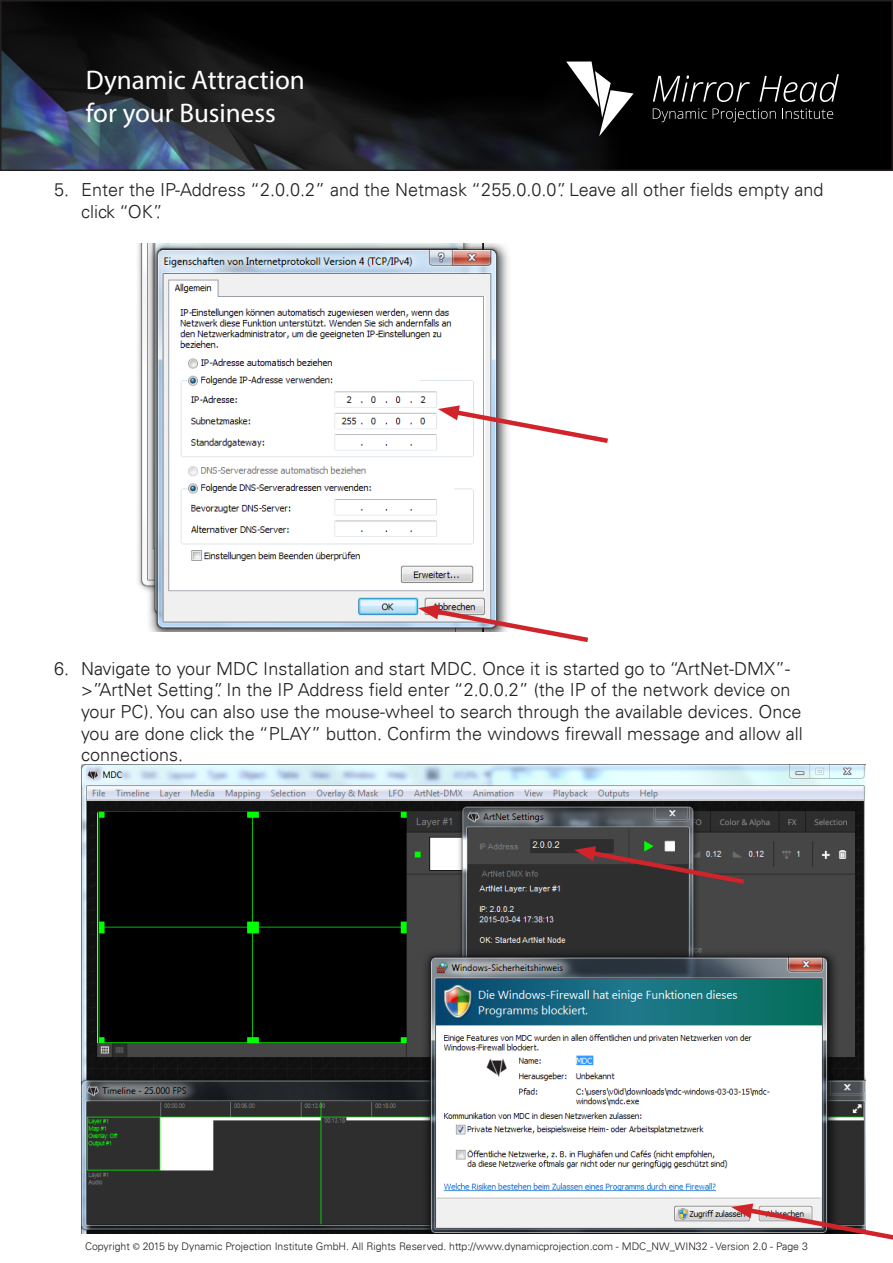
<style>
.page{position:relative;width:893px;height:1263px;background:#fff}
.page>*{position:absolute;margin:0;border:0;box-sizing:border-box;transform-origin:0 0}
.t1{font:27px/32.4px "Myriad Pro";color:#fff}
.t2{font:300 18px/21.6px "Univers 45";color:#231f20}
.t3{font:300 10.5px "Univers 45";color:#231f20}
.s1{font-family:"Myriad Pro";font-weight:400}
</style>
<div class="page">
<img style="left:3px;top:3px;width:887px;height:165px">
<div style="left:0;top:0;width:893px;height:171px;border:2px solid #231f20"></div>
<svg style="left:566px;top:62px;width:68px;height:74px"></svg>
<svg style="left:653px;top:75px;width:97px;height:27px;background:#2b2b2b"></svg>
<svg style="left:759px;top:74px;width:80px;height:28px;background:#2f2f2f"></svg>
<svg style="left:653px;top:108px;width:54px;height:14px"></svg>
<svg style="left:713px;top:108px;width:63px;height:14px"></svg>
<svg style="left:782px;top:108px;width:51px;height:11px"></svg>
<img style="left:138px;top:243px;width:371px;height:388px">
<img style="left:81px;top:765px;width:785px;height:468px">
<svg style="left:438px;top:405px;width:170px;height:41px"></svg>
<svg style="left:418px;top:604px;width:170px;height:38px"></svg>
<svg style="left:731px;top:1203px;width:162px;height:37px"></svg>
<svg style="left:574px;top:846px;width:175px;height:41px;background:#503d3d"></svg>
<h1 class="t1" style="left:86px;top:64px;width:221px">Dynamic Attraction for your Business</h1>
<p class="t2" style="left:81px;top:179px;width:744px;text-indent:-27px">5. Enter the IP-Address “2.0.0.2” and the Netmask “255.0.0.0”. Leave all other fields empty and click “OK”.</p>
<p class="t2" style="left:81px;top:657px;width:723px;text-indent:-27px">6. Navigate to your MDC Installation and start MDC. Once it is started go to “ArtNet-DMX”- &gt;”ArtNet Setting”. In the IP Address field enter “2.0.0.2” (the IP of the network device on your PC). You can also use the mouse-wheel to search through the available devices. Once you are done click the “PLAY” button. Confirm the windows firewall message and allow all connections.</p>
<p class="t3" style="left:85px;top:1240px;width:724px">Copyright <span class="s1">©</span> 2015 by Dynamic Projection Institute GmbH. All Rights Reserved. http://www.dynamicprojection.com - MDC_NW_WIN32 - Version 2.0 - Page 3</p>
</div>
